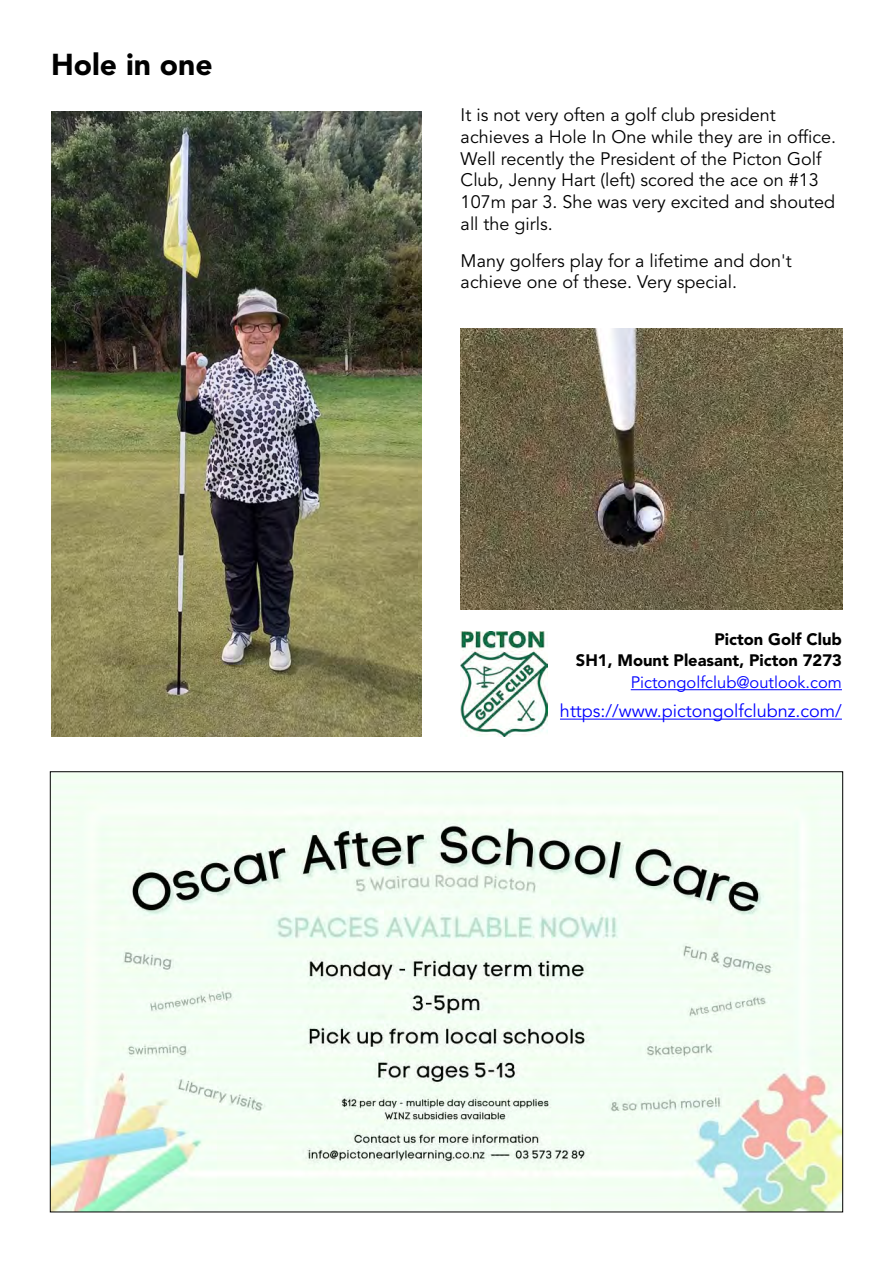
<style>
.page{position:relative;width:893px;height:1263px;background:#fff}
.page>*{position:absolute;margin:0;border:0;box-sizing:border-box;transform-origin:0 0}
.t1{font:900 30px "Avenir";color:#000}
.t2{font:18px/21.8px "Avenir";color:#000}
.t3{font:18px "Avenir";color:#00f}
.t4{font:900 16.5px/21.8px "Avenir";color:#000;text-align:right}
.t5{font:16.5px "Avenir";color:#00f}
</style>
<div class="page">
<img style="left:51px;top:112px;width:370px;height:624px">
<img style="left:461px;top:631px;width:87px;height:105px">
<hr style="left:631px;top:689px;width:211px;height:1px;background:#00f">
<hr style="left:560px;top:719px;width:282px;height:1px;background:#00f">
<img style="left:461px;top:328px;width:381px;height:281px">
<img style="left:52px;top:773px;width:789px;height:437px">
<h1 class="t1" style="left:51px;top:46px;width:163px">Hole in one</h1>
<p class="t2" style="left:461px;top:105px;width:377px">It is not very often a golf club president achieves a Hole In One while they are in office.<br>Well recently the President of the Picton Golf Club, Jenny Hart (left) scored the ace on #13<br>107m par 3. She was very excited and shouted all the girls.</p>
<p class="t2" style="left:461px;top:250px;width:333px">Many golfers play for a lifetime and don't achieve one of these. Very special.</p>
<p class="t4" style="left:576px;top:628px;width:268px">Picton Golf Club<br>SH1, Mount Pleasant, Picton 7273</p>
<p class="t5" style="left:631px;top:673px;width:213px">Pictongolfclub@outlook.com</p>
<p class="t3" style="left:560px;top:701px;width:283px">https://www.pictongolfclubnz.com/</p>
</div>
